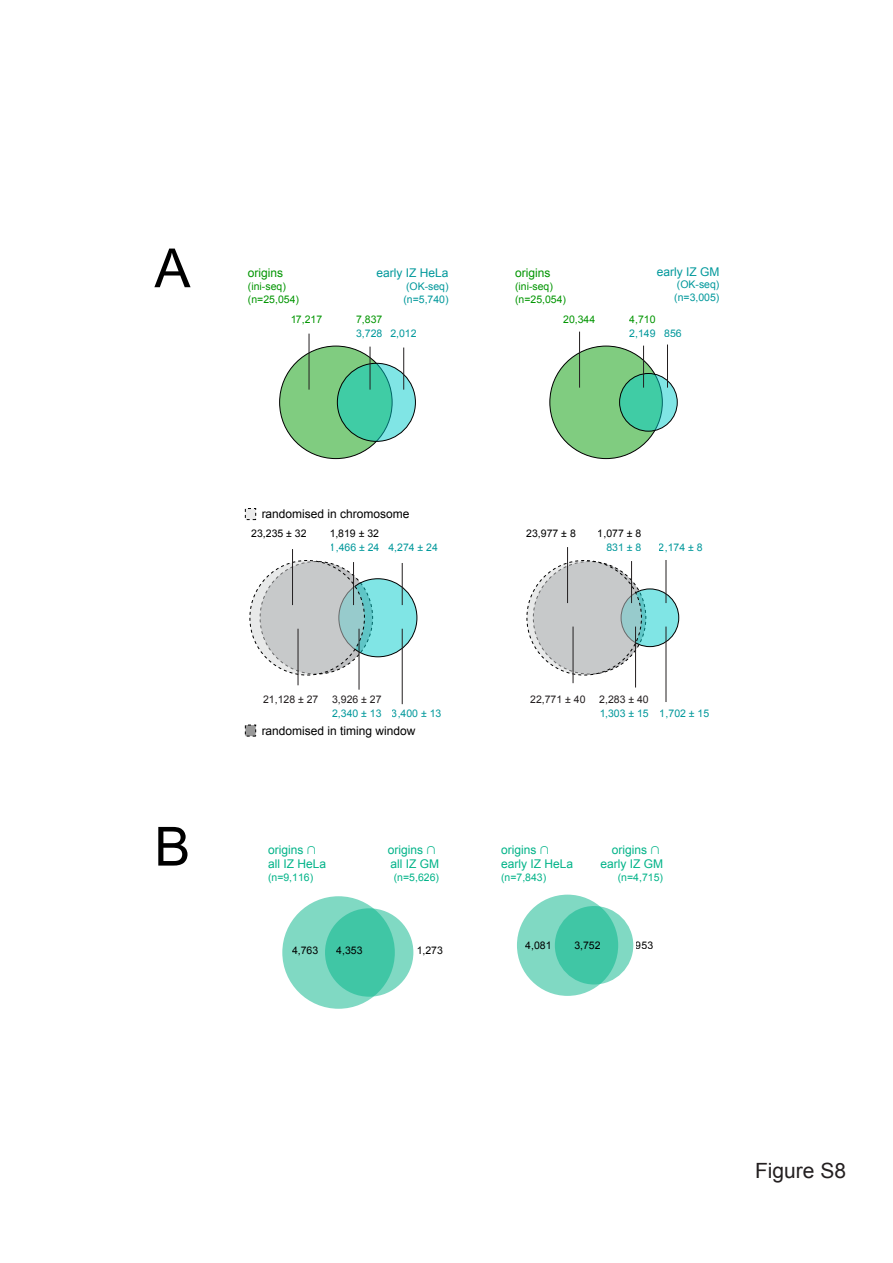
<style>
.page{position:relative;width:893px;height:1263px;background:#fff}
.page>*{position:absolute;margin:0;border:0;box-sizing:border-box;transform-origin:0 0}
.t1{font:54px "Arial";color:#000}
.t2{font:21px "Arial";color:#231f20}
.t3{font:12px/14.4px "Arial";color:#00b388}
.t4{font:12px "Arial";color:#000}
.t5{font:12px "Arial";color:#00989b}
.t6{font:12px "Arial";color:#009500}
.t7{font:10.5px/12.6px "Arial";color:#00989b}
.t8{font:10.5px "Arial";color:#000}
.t9{font:10.5px/12.6px "Arial";color:#009500}
.t10{font:10.5px "Arial";color:#00b388}
.t11{font:10.5px "Arial";color:#231f20}
</style>
<div class="page">
<div style="left:325px;top:908px;width:88px;height:89px;background:#80d9c3;border-radius:50%"></div>
<svg style="left:282px;top:896px;width:113px;height:113px;background:#62d0b5"></svg>
<div style="left:555px;top:906px;width:78px;height:78px;background:#80d9c3;border-radius:50%"></div>
<svg style="left:517px;top:895px;width:101px;height:101px;background:#61d0b4"></svg>
<div style="left:280px;top:346px;width:112px;height:113px;background:#80cc80;border-radius:50%"></div>
<svg style="left:337px;top:363px;width:78px;height:78px;background:#50cdb3"></svg>
<div style="left:337px;top:363px;width:79px;height:79px;border:1px solid #000;border-radius:50%"></div>
<div style="left:550px;top:346px;width:112px;height:113px;background:#80cc80;border-radius:50%"></div>
<svg style="left:620px;top:373px;width:57px;height:58px;background:#4bcaae"></svg>
<div style="left:619px;top:373px;width:58px;height:58px;border:1px solid #000;border-radius:50%"></div>
<hr style="left:309px;top:334px;width:1px;height:56px;background:#231f20">
<hr style="left:403px;top:347px;width:1px;height:43px;background:#231f20">
<hr style="left:370px;top:347px;width:1px;height:43px;background:#231f20">
<hr style="left:579px;top:332px;width:1px;height:56px;background:#231f20">
<hr style="left:667px;top:344px;width:1px;height:44px;background:#231f20">
<hr style="left:643px;top:346px;width:1px;height:42px;background:#231f20">
<svg style="left:260px;top:561px;width:113px;height:113px"></svg>
<svg style="left:339px;top:579px;width:78px;height:78px;background:#75d6d7"></svg>
<svg style="left:621px;top:589px;width:58px;height:58px;background:#75d6d6"></svg>
<div style="left:621px;top:589px;width:58px;height:58px;border:1px solid #000;border-radius:50%"></div>
<svg style="left:250px;top:560px;width:114px;height:115px;background:#c2c8c9"></svg>
<svg style="left:527px;top:560px;width:114px;height:115px;background:#c2c7c8"></svg>
<hr style="left:298px;top:629px;width:1px;height:56px;background:#231f20">
<hr style="left:402px;top:629px;width:1px;height:75px;background:#231f20">
<hr style="left:292px;top:549px;width:1px;height:56px;background:#231f20">
<hr style="left:402px;top:563px;width:1px;height:42px;background:#231f20">
<hr style="left:353px;top:562px;width:1px;height:43px;background:#231f20">
<hr style="left:359px;top:629px;width:1px;height:61px;background:#231f20">
<hr style="left:573px;top:627px;width:1px;height:56px;background:#231f20">
<hr style="left:666px;top:627px;width:1px;height:75px;background:#231f20">
<hr style="left:567px;top:547px;width:1px;height:56px;background:#231f20">
<hr style="left:666px;top:560px;width:1px;height:43px;background:#231f20">
<hr style="left:631px;top:561px;width:1px;height:42px;background:#231f20">
<hr style="left:635px;top:627px;width:1px;height:60px;background:#231f20">
<div style="left:245px;top:725px;width:11px;height:11px;background:#999"></div>
<div style="left:245px;top:508px;width:11px;height:12px;background:#ebebeb;border:1px dashed #000"></div>
<h1 class="t1" style="left:154px;top:238px;width:38px">A</h1>
<p class="t5" style="left:657px;top:265px;width:64px">early IZ GM</p>
<p class="t7" style="left:674px;top:278px;width:47px">(OK-seq) (n=3,005)</p>
<p class="t6" style="left:248px;top:266px;width:37px">origins</p>
<p class="t9" style="left:248px;top:280px;width:53px">(ini-seq) (n=25,054)</p>
<p class="t5" style="left:377px;top:266px;width:74px">early IZ HeLa</p>
<p class="t7" style="left:403px;top:280px;width:47px">(OK-seq) (n=5,740)</p>
<p class="t7" style="left:356px;top:327px;width:28px">3,728</p>
<p class="t7" style="left:664px;top:327px;width:19px">856</p>
<p class="t6" style="left:515px;top:266px;width:37px">origins</p>
<p class="t9" style="left:515px;top:280px;width:53px">(ini-seq) (n=25,054)</p>
<p class="t9" style="left:290px;top:313px;width:34px">17,217</p>
<p class="t9" style="left:356px;top:313px;width:28px">7,837</p>
<p class="t9" style="left:563px;top:313px;width:34px">20,344</p>
<p class="t9" style="left:629px;top:313px;width:28px">4,710</p>
<p class="t7" style="left:629px;top:327px;width:28px">2,149</p>
<p class="t7" style="left:390px;top:327px;width:28px">2,012</p>
<h1 class="t1" style="left:154px;top:816px;width:38px">B</h1>
<p class="t4" style="left:261px;top:507px;width:150px">randomised in chromosome</p>
<p class="t8" style="left:251px;top:528px;width:57px">23,235 ± 32</p>
<p class="t8" style="left:330px;top:528px;width:51px">1,819 ± 32</p>
<p class="t7" style="left:330px;top:540px;width:110px">1,466 ± 24 4,274 ± 24</p>
<p class="t8" style="left:526px;top:528px;width:51px">23,977 ± 8</p>
<p class="t8" style="left:598px;top:528px;width:45px">1,077 ± 8</p>
<p class="t7" style="left:606px;top:540px;width:36px">831 ± 8</p>
<p class="t7" style="left:659px;top:540px;width:45px">2,174 ± 8</p>
<p class="t11" style="left:263px;top:694px;width:57px">21,128 ± 27</p>
<p class="t11" style="left:332px;top:694px;width:51px">3,926 ± 27</p>
<p class="t7" style="left:332px;top:707px;width:51px">2,340 ± 13</p>
<p class="t7" style="left:660px;top:707px;width:51px">1,702 ± 15</p>
<p class="t11" style="left:530px;top:694px;width:57px">22,771 ± 40</p>
<p class="t11" style="left:599px;top:694px;width:51px">2,283 ± 40</p>
<p class="t7" style="left:599px;top:707px;width:51px">1,303 ± 15</p>
<p class="t7" style="left:392px;top:707px;width:51px">3,400 ± 13</p>
<p class="t4" style="left:261px;top:724px;width:156px">randomised in timing window</p>
<p class="t3" style="left:268px;top:842px;width:60px">origins ∩ all IZ HeLa</p>
<p class="t10" style="left:268px;top:871px;width:47px">(n=9,116)</p>
<p class="t3" style="left:388px;top:842px;width:53px">origins ∩ all IZ GM</p>
<p class="t10" style="left:394px;top:871px;width:47px">(n=5,626)</p>
<p class="t3" style="left:501px;top:842px;width:74px">origins ∩ early IZ HeLa</p>
<p class="t10" style="left:501px;top:871px;width:47px">(n=7,843)</p>
<p class="t3" style="left:600px;top:842px;width:64px;text-align:right">origins ∩ early IZ GM</p>
<p class="t10" style="left:618px;top:871px;width:47px">(n=4,715)</p>
<p class="t8" style="left:292px;top:945px;width:28px">4,763</p>
<p class="t8" style="left:336px;top:945px;width:28px">4,353</p>
<p class="t8" style="left:417px;top:945px;width:28px">1,273</p>
<p class="t8" style="left:525px;top:939px;width:28px">4,081</p>
<p class="t8" style="left:574px;top:939px;width:28px">3,752</p>
<p class="t8" style="left:636px;top:939px;width:19px">953</p>
<h2 class="t2" style="left:755px;top:1158px;width:93px">Figure S8</h2>
</div>
